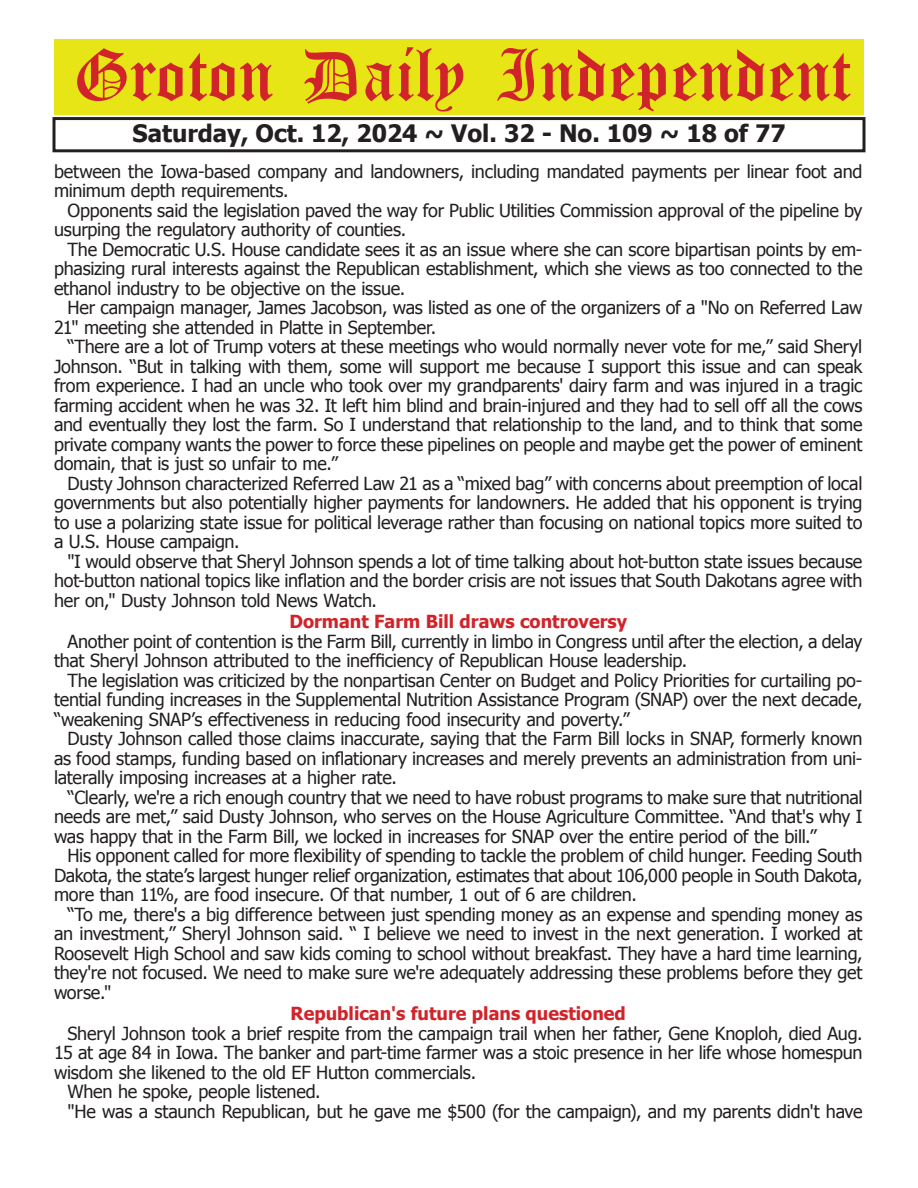
<style>
.page{position:relative;width:918px;height:1188px;background:#fff}
.page>*{position:absolute;margin:0;border:0;box-sizing:border-box;transform-origin:0 0}
.t1{font:54px "Old English Five";color:#d1232a}
.t2{font:700 24px "Tahoma";color:#231f20}
.t3{font:18px/19.5px "Tahoma";letter-spacing:-.01em;color:#231f20;text-align:justify}
.t4{font:700 18px "Tahoma";color:#d1232a}
</style>
<div class="page">
<div style="left:52px;top:117px;width:814px;height:35px;border:3px solid #231f20"></div>
<div style="left:54px;top:40px;width:810px;height:75px;background:#e7e515"></div>
<h1 class="t1" style="left:73px;top:50px;width:779px">Groton Daily Independent</h1>
<h2 class="t2" style="left:132px;top:116px;width:655px">Saturday, Oct. 12, 2024 ~ Vol. 32 - No. 109 ~ 18 of 77</h2>
<p class="t3" style="left:54px;top:161px;width:810px">between the Iowa-based company and landowners, including mandated payments per linear foot and minimum depth requirements.</p>
<p class="t3" style="left:54px;top:200px;width:810px;text-indent:14px">Opponents said the legislation paved the way for Public Utilities Commission approval of the pipeline by usurping the regulatory authority of counties.</p>
<p class="t3" style="left:54px;top:239px;width:810px;text-indent:14px">The Democratic U.S. House candidate sees it as an issue where she can score bipartisan points by em&shy;phasizing rural interests against the Republican establishment, which she views as too connected to the ethanol industry to be objective on the issue.</p>
<p class="t3" style="left:54px;top:297px;width:810px;text-indent:14px">Her campaign manager, James Jacobson, was listed as one of the organizers of a "No on Referred Law<br>21" meeting she attended in Platte in September.</p>
<p class="t3" style="left:54px;top:336px;width:810px;text-indent:14px">“There are a lot of Trump voters at these meetings who would normally never vote for me,” said Sheryl Johnson. “But in talking with them, some will support me because I support this issue and can speak from experience. I had an uncle who took over my grandparents' dairy farm and was injured in a tragic farming accident when he was 32. It left him blind and brain-injured and they had to sell off all the cows and eventually they lost the farm. So I understand that relationship to the land, and to think that some private company wants the power to force these pipelines on people and maybe get the power of eminent domain, that is just so unfair to me.”</p>
<p class="t3" style="left:54px;top:473px;width:810px;text-indent:14px">Dusty Johnson characterized Referred Law 21 as a “mixed bag” with concerns about preemption of local governments but also potentially higher payments for landowners. He added that his opponent is trying to use a polarizing state issue for political leverage rather than focusing on national topics more suited to a U.S. House campaign.</p>
<p class="t3" style="left:54px;top:551px;width:810px;text-indent:14px">"I would observe that Sheryl Johnson spends a lot of time talking about hot-button state issues because hot-button national topics like inflation and the border crisis are not issues that South Dakotans agree with her on," Dusty Johnson told News Watch.</p>
<p class="t4" style="left:289px;top:609px;width:339px">Dormant Farm Bill draws controversy</p>
<p class="t3" style="left:54px;top:631px;width:810px;text-indent:14px">Another point of contention is the Farm Bill, currently in limbo in Congress until after the election, a delay that Sheryl Johnson attributed to the inefficiency of Republican House leadership.</p>
<p class="t3" style="left:54px;top:670px;width:810px;text-indent:14px">The legislation was criticized by the nonpartisan Center on Budget and Policy Priorities for curtailing po&shy;tential funding increases in the Supplemental Nutrition Assistance Program (SNAP) over the next decade, “weakening SNAP’s effectiveness in reducing food insecurity and poverty.”</p>
<p class="t3" style="left:54px;top:728px;width:810px;text-indent:14px">Dusty Johnson called those claims inaccurate, saying that the Farm Bill locks in SNAP, formerly known as food stamps, funding based on inflationary increases and merely prevents an administration from uni&shy;laterally imposing increases at a higher rate.</p>
<p class="t3" style="left:54px;top:787px;width:810px;text-indent:14px">“Clearly, we're a rich enough country that we need to have robust programs to make sure that nutritional needs are met,” said Dusty Johnson, who serves on the House Agriculture Committee. “And that's why I was happy that in the Farm Bill, we locked in increases for SNAP over the entire period of the bill.”</p>
<p class="t3" style="left:54px;top:845px;width:810px;text-indent:14px">His opponent called for more flexibility of spending to tackle the problem of child hunger. Feeding South Dakota, the state’s largest hunger relief organization, estimates that about 106,000 people in South Dakota, more than 11%, are food insecure. Of that number, 1 out of 6 are children.</p>
<p class="t3" style="left:54px;top:904px;width:810px;text-indent:14px">“To me, there's a big difference between just spending money as an expense and spending money as an investment,” Sheryl Johnson said. “ I believe we need to invest in the next generation. I worked at Roosevelt High School and saw kids coming to school without breakfast. They have a hard time learning, they're not focused. We need to make sure we're adequately addressing these problems before they get worse."</p>
<p class="t4" style="left:291px;top:1001px;width:337px">Republican's future plans questioned</p>
<p class="t3" style="left:68px;top:1023px;width:797px">Sheryl Johnson took a brief respite from the campaign trail when her father, Gene Knoploh, died Aug.</p>
<p class="t3" style="left:54px;top:1042px;width:810px">15 at age 84 in Iowa. The banker and part-time farmer was a stoic presence in her life whose homespun</p>
<p class="t3" style="left:54px;top:1062px;width:424px">wisdom she likened to the old EF Hutton commercials.</p>
<p class="t3" style="left:68px;top:1081px;width:255px">When he spoke, people listened.</p>
<p class="t3" style="left:68px;top:1101px;width:797px">"He was a staunch Republican, but he gave me $500 (for the campaign), and my parents didn't have</p>
</div>
